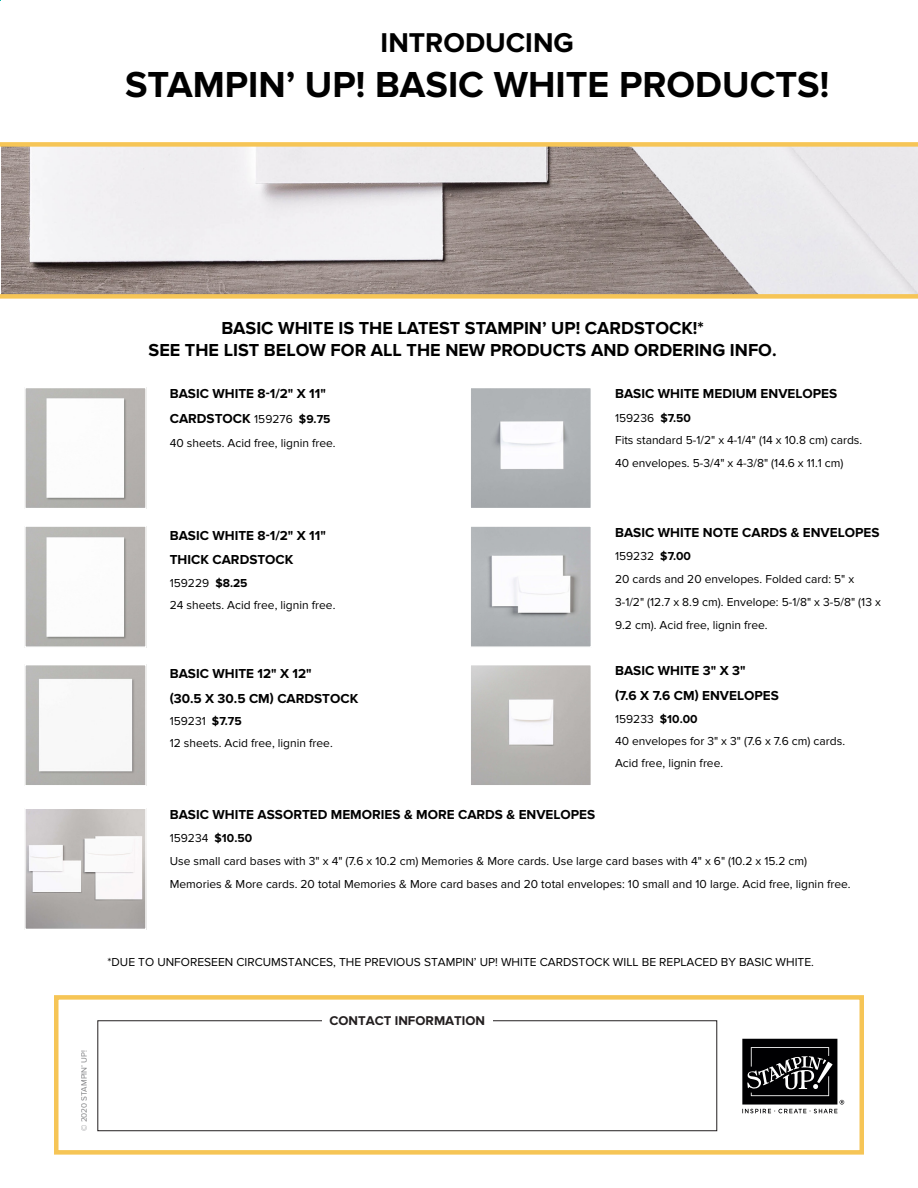
<style>
.page{position:relative;width:918px;height:1188px;background:#fff}
.page>*{position:absolute;margin:0;border:0;box-sizing:border-box;transform-origin:0 0}
.t1{font:700 37.5px "Proxima Nova";color:#000}
.t2{font:700 28.2px "Proxima Nova";color:#000}
.t3{font:700 18px/21.6px "Proxima Nova";color:#000;text-align:center}
.t4{font:700 13.5px/24.6px "Proxima Nova";color:#000}
.t5{font:700 13.2px "Proxima Nova";color:#231f20}
.t6{font:12px/22.8px "Proxima Nova";color:#000}
.t7{font:8.25px "Proxima Nova";color:#6c6d70}
.s1{font-weight:400;font-size:12px}
.s2{font-size:12px}
.s3{font-weight:700}
</style>
<div class="page">
<div style="left:54px;top:995px;width:810px;height:160px;background:#fff;border:4px solid #f6c556"></div>
<div style="left:98px;top:1020px;width:619px;height:111px;border:1px solid #231f20"></div>
<div style="left:322px;top:1012px;width:171px;height:18px;background:#fff"></div>
<svg style="left:742px;top:1039px;width:102px;height:74px"></svg>
<img style="left:27px;top:390px;width:117px;height:116px">
<div style="left:24px;top:387px;width:123px;height:122px;border:2px solid #fff"></div>
<img style="left:27px;top:528px;width:117px;height:117px">
<div style="left:24px;top:525px;width:123px;height:123px;border:2px solid #fff"></div>
<img style="left:27px;top:811px;width:117px;height:116px">
<div style="left:24px;top:808px;width:123px;height:122px;border:2px solid #fff"></div>
<img style="left:27px;top:667px;width:117px;height:117px">
<div style="left:24px;top:664px;width:123px;height:123px;border:2px solid #fff"></div>
<img style="left:472px;top:667px;width:117px;height:117px">
<div style="left:469px;top:664px;width:123px;height:123px;border:2px solid #fff"></div>
<img style="left:472px;top:528px;width:117px;height:117px">
<div style="left:469px;top:525px;width:123px;height:123px;border:2px solid #fff"></div>
<img style="left:472px;top:390px;width:117px;height:116px">
<div style="left:469px;top:387px;width:123px;height:122px;border:2px solid #fff"></div>
<svg style="left:0;top:142px;width:918px;height:157px"></svg>
<p class="t2" style="left:381px;top:26px;width:195px">INTRODUCING</p>
<p class="t1" style="left:125px;top:63px;width:706px">STAMPIN’ UP! BASIC WHITE PRODUCTS!</p>
<p class="t3" style="left:149px;top:318px;width:630px">BASIC WHITE IS THE LATEST STAMPIN’ UP! CARDSTOCK!*<br>SEE THE LIST BELOW FOR ALL THE NEW PRODUCTS AND ORDERING INFO.</p>
<p class="t4" style="left:170px;top:381px;width:162px;line-height:25.3px">BASIC WHITE 8-1/2" X 11"<br>CARDSTOCK <span class="s1">159276</span> <span class="s2">$9.75</span></p>
<p class="t6" style="left:170px;top:432px;width:168px">40 sheets. Acid free, lignin free.</p>
<p class="t4" style="left:170px;top:523px;width:158px">BASIC WHITE 8-1/2" X 11"<br>THICK CARDSTOCK</p>
<p class="t6" style="left:170px;top:572px;width:167px;line-height:22px">159229 <span class="s3">$8.25<br></span>24 sheets. Acid free, lignin free.</p>
<p class="t4" style="left:170px;top:662px;width:190px">BASIC WHITE 12" X 12"<br>(30.5 X 30.5 CM) CARDSTOCK</p>
<p class="t6" style="left:170px;top:711px;width:165px;line-height:22px">159231 <span class="s3">$7.75<br></span>12 sheets. Acid free, lignin free.</p>
<p class="t4" style="left:615px;top:382px;width:224px">BASIC WHITE MEDIUM ENVELOPES</p>
<p class="t6" style="left:615px;top:406px;width:249px">159236 <span class="s3">$7.50<br></span>Fits standard 5-1/2" x 4-1/4" (14 x 10.8 cm) cards.<br>40 envelopes. 5-3/4" x 4-3/8" (14.6 x 11.1 cm)</p>
<p class="t4" style="left:615px;top:520px;width:266px">BASIC WHITE NOTE CARDS &amp; ENVELOPES</p>
<p class="t6" style="left:615px;top:545px;width:267px">159232 <span class="s3">$7.00<br></span>20 cards and 20 envelopes. Folded card: 5" x 3-1/2" (12.7 x 8.9 cm). Envelope: 5-1/8" x 3-5/8" (13 x 9.2 cm). Acid free, lignin free.</p>
<p class="t4" style="left:615px;top:659px;width:165px">BASIC WHITE 3" X 3"<br>(7.6 X 7.6 CM) ENVELOPES</p>
<p class="t6" style="left:615px;top:708px;width:232px;line-height:22.2px">159233 <span class="s3">$10.00<br></span>40 envelopes for 3" x 3" (7.6 x 7.6 cm) cards.<br>Acid free, lignin free.</p>
<p class="t4" style="left:170px;top:802px;width:427px">BASIC WHITE ASSORTED MEMORIES &amp; MORE CARDS &amp; ENVELOPES</p>
<p class="t6" style="left:170px;top:827px;width:682px">159234 <span class="s3">$10.50<br></span>Use small card bases with 3" x 4" (7.6 x 10.2 cm) Memories &amp; More cards. Use large card bases with 4" x 6" (10.2 x 15.2 cm)<br>Memories &amp; More cards. 20 total Memories &amp; More card bases and 20 total envelopes: 10 small and 10 large. Acid free, lignin free.</p>
<p class="t7" style="left:79px;top:1131px;width:82px;rotate:-90deg">© 2020 STAMPIN’ UP!</p>
<p class="t6" style="left:107px;top:951px;width:708px">*DUE TO UNFORESEEN CIRCUMSTANCES, THE PREVIOUS STAMPIN’ UP! WHITE CARDSTOCK WILL BE REPLACED BY BASIC WHITE.</p>
<p class="t5" style="left:329px;top:1013px;width:157px">CONTACT INFORMATION</p>
</div>
